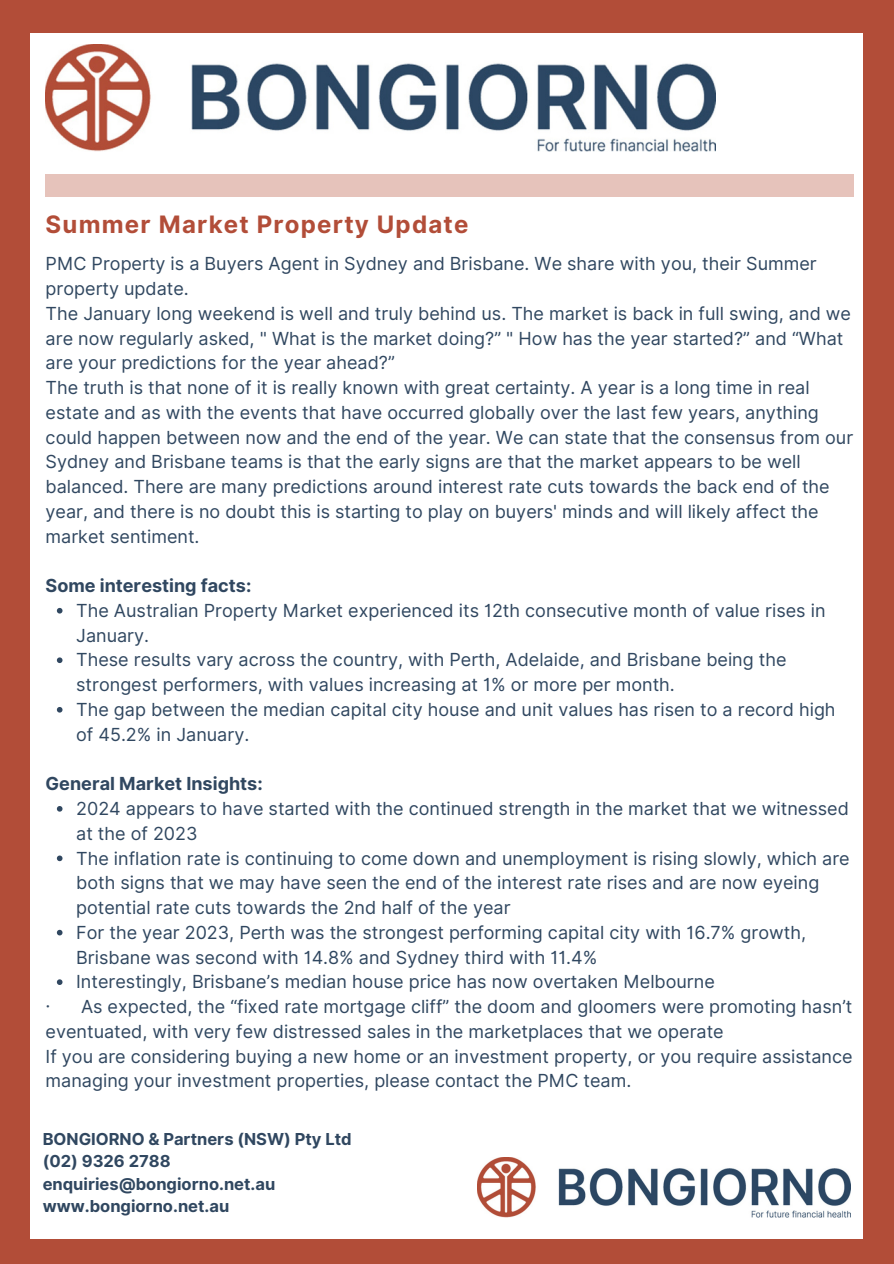
<style>
.page{position:relative;width:894px;height:1264px;background:#fff}
.page>*{position:absolute;margin:0;border:0;box-sizing:border-box;transform-origin:0 0}
.t1{font:700 24px "Inter";letter-spacing:.05em;color:#b24d38}
.t2{font:18px/24.8px "Inter";color:#304760}
.t3{font:700 18px "Inter";color:#304760}
.t4{font:700 16.5px/22.5px "Inter";color:#304760}
</style>
<div class="page">
<div style="left:0;top:0;width:893px;height:1263px;background:#b24d38"></div>
<div style="left:31px;top:33px;width:831px;height:1205px;background:#fff"></div>
<img style="left:46px;top:45px;width:669px;height:107px">
<div style="left:46px;top:174px;width:807px;height:23px;background:#e6c3bb"></div>
<svg style="left:57px;top:608px;width:5px;height:5px"></svg>
<svg style="left:57px;top:657px;width:5px;height:6px"></svg>
<svg style="left:57px;top:707px;width:5px;height:5px"></svg>
<svg style="left:57px;top:806px;width:5px;height:5px"></svg>
<svg style="left:57px;top:855px;width:5px;height:6px"></svg>
<svg style="left:57px;top:929px;width:5px;height:6px"></svg>
<svg style="left:57px;top:979px;width:5px;height:5px"></svg>
<img style="left:477px;top:1157px;width:373px;height:60px">
<h1 class="t1" style="left:46px;top:210px;width:424px">Summer Market Property Update</h1>
<p class="t2" style="left:46px;top:251px;width:808px">PMC Property is a Buyers Agent in Sydney and Brisbane. We share with you, their Summer property update.<br>The January long weekend is well and truly behind us. The market is back in full swing, and we are now regularly asked, " What is the market doing?” " How has the year started?” and “What are your predictions for the year ahead?”<br>The truth is that none of it is really known with great certainty. A year is a long time in real estate and as with the events that have occurred globally over the last few years, anything could happen between now and the end of the year. We can state that the consensus from our Sydney and Brisbane teams is that the early signs are that the market appears to be well balanced. There are many predictions around interest rate cuts towards the back end of the year, and there is no doubt this is starting to play on buyers' minds and will likely affect the market sentiment.</p>
<p class="t3" style="left:46px;top:575px;width:207px">Some interesting facts:</p>
<p class="t2" style="left:76px;top:598px;width:760px">The Australian Property Market experienced its 12th consecutive month of value rises in January.<br>These results vary across the country, with Perth, Adelaide, and Brisbane being the strongest performers, with values increasing at 1% or more per month.<br>The gap between the median capital city house and unit values has risen to a record high of 45.2% in January.</p>
<p class="t3" style="left:46px;top:773px;width:218px">General Market Insights:</p>
<p class="t2" style="left:76px;top:796px;width:773px">2024 appears to have started with the continued strength in the market that we witnessed</p>
<p class="t2" style="left:76px;top:820px;width:123px">at the of 2023</p>
<p class="t2" style="left:76px;top:845px;width:774px">The inflation rate is continuing to come down and unemployment is rising slowly, which are</p>
<p class="t2" style="left:76px;top:870px;width:744px">both signs that we may have seen the end of the interest rate rises and are now eyeing</p>
<p class="t2" style="left:76px;top:895px;width:435px">potential rate cuts towards the 2nd half of the year</p>
<p class="t2" style="left:76px;top:919px;width:731px">For the year 2023, Perth was the strongest performing capital city with 16.7% growth,</p>
<p class="t2" style="left:76px;top:944px;width:522px">Brisbane was second with 14.8% and Sydney third with 11.4%</p>
<p class="t2" style="left:76px;top:969px;width:640px">Interestingly, Brisbane’s median house price has now overtaken Melbourne</p>
<p class="t2" style="left:46px;top:994px;width:808px">· As expected, the “fixed rate mortgage cliff” the doom and gloomers were promoting hasn’t</p>
<p class="t2" style="left:46px;top:1018px;width:679px">eventuated, with very few distressed sales in the marketplaces that we operate</p>
<p class="t2" style="left:46px;top:1043px;width:808px">If you are considering buying a new home or an investment property, or you require assistance</p>
<p class="t2" style="left:46px;top:1068px;width:587px">managing your investment properties, please contact the PMC team.</p>
<p class="t4" style="left:43px;top:1127px;width:310px">BONGIORNO &amp; Partners (NSW) Pty Ltd (02) 9326 2788 enquiries@bongiorno.net.au www.bongiorno.net.au</p>
</div>
